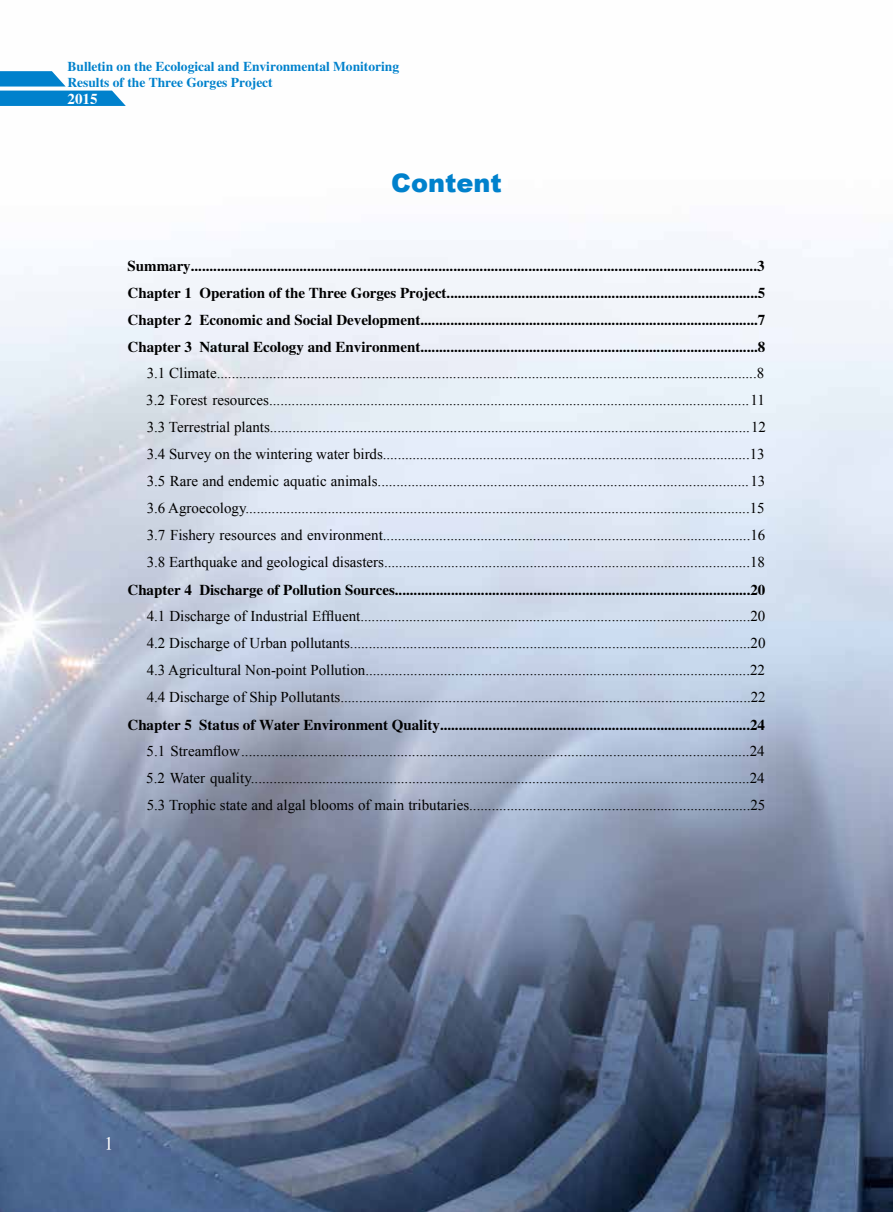
<style>
.page{position:relative;width:893px;height:1212px;background:#fff}
.page>*{position:absolute;margin:0;border:0;box-sizing:border-box;transform-origin:0 0}
.t1{font:900 25.5px "Arial";color:#0081cc}
.t2{font:18px "H Ya 3 gj";color:#fff}
.t3{font:15px/27px "Times New Roman";color:#000;text-align:justify}
.t4{font:15px/27px "FZXBSJW GB1 0";color:#000;text-align:justify}
.t5{font:15px "FZXBSJW GB1 0";color:#fff}
.t6{font:13.5px/16.2px "FZXBSJW GB1 0";color:#0081cc}
</style>
<div class="page">
<img style="left:0;top:232px;width:893px;height:980px">
<svg style="left:0;top:71px;width:126px;height:35px"></svg>
<p class="t6" style="left:68px;top:58px;width:333px">Bulletin on the Ecological and Environmental Monitoring<br>Results of the Three Gorges Project</p>
<p class="t5" style="left:68px;top:90px;width:31px">2015</p>
<h1 class="t1" style="left:391px;top:164px;width:112px">Content</h1>
<p class="t4" style="left:128px;top:253px;width:639px">Summary.......................................................................................................................................................3<br>Chapter 1 Operation of the Three Gorges Project...................................................................................5<br>Chapter 2 Economic and Social Development..........................................................................................7<br>Chapter 3 Natural Ecology and Environment..........................................................................................8</p>
<p class="t3" style="left:146px;top:359px;width:621px;text-align:left">3.1 Climate................................................................................................................................................8<br>3.2 Forest resources................................................................................................................................11<br>3.3 Terrestrial plants................................................................................................................................12<br>3.4 Survey on the wintering water birds...................................................................................................13<br>3.5 Rare and endemic aquatic animals...................................................................................................13<br>3.6 Agroecology.......................................................................................................................................15<br>3.7 Fishery resources and environment..................................................................................................16<br>3.8 Earthquake and geological disasters..................................................................................................18</p>
<p class="t4" style="left:128px;top:577px;width:639px">Chapter 4 Discharge of Pollution Sources...............................................................................................20</p>
<p class="t3" style="left:147px;top:602px;width:621px">4.1 Discharge of Industrial Effluent........................................................................................................20<br>4.2 Discharge of Urban pollutants...........................................................................................................20<br>4.3 Agricultural Non-point Pollution.......................................................................................................22<br>4.4 Discharge of Ship Pollutants..............................................................................................................22</p>
<p class="t4" style="left:128px;top:712px;width:639px">Chapter 5 Status of Water Environment Quality...................................................................................24</p>
<p class="t3" style="left:146px;top:737px;width:621px">5.1 Streamflow......................................................................................................................................24<br>5.2 Water quality.....................................................................................................................................24<br>5.3 Trophic state and algal blooms of main tributaries...........................................................................25</p>
<p class="t2" style="left:105px;top:1135px;width:10px">1</p>
</div>
